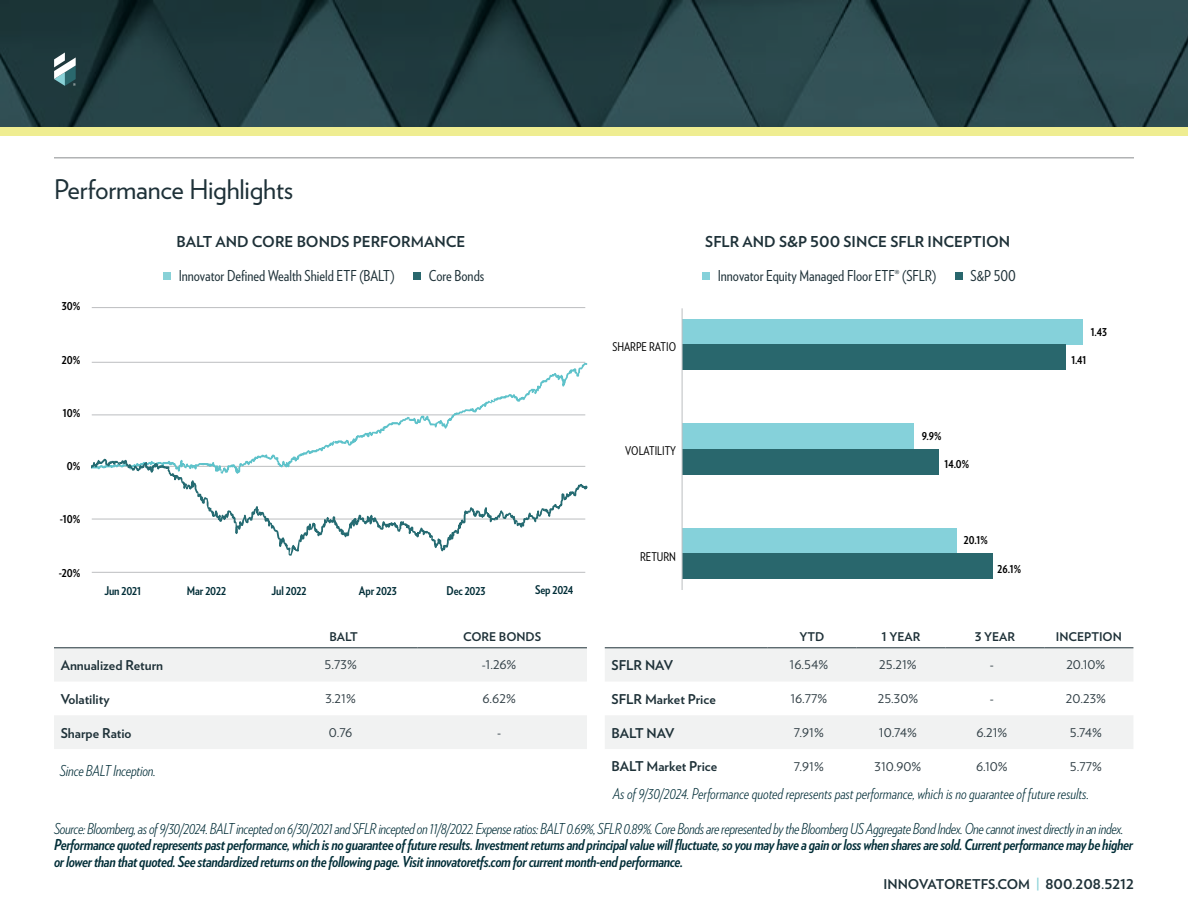
<style>
.page{position:relative;width:1188px;height:918px;background:#fff}
.page>*{position:absolute;margin:0;border:0;box-sizing:border-box;transform-origin:0 0}
.t1{font:27px "Verlag";letter-spacing:-.01em;color:#1e3138}
.t2{font:italic 700 15px/16.5px "Verlag Condensed";letter-spacing:-.02em;color:#002d37}
.t3{font:italic 300 15px "Verlag Condensed";letter-spacing:-.02em;color:#002d37}
.t4{font:italic 300 15px "Verlag Condensed";color:#002d37}
.t5{font:15px "Verlag Condensed";color:#1e3138}
.t6{font:700 15px "Verlag";color:#1e3138}
.t7{font:700 13.5px "Verlag";color:#1e3138}
.t8{font:12px "Verlag";color:#2f3d44}
.t9{font:700 12px "Verlag Condensed";color:#000}
.t10{font:700 12px "Verlag Condensed";letter-spacing:-.01em;color:#002d37}
.t11{font:700 12px "Verlag";color:#1e3138}
.t12{font:12px "Verlag Condensed";color:#000}
.s1{color:#88d1d7}
</style>
<div class="page">
<svg style="left:0;top:0;width:1188px;height:127px;background:#254145"></svg>
<div style="left:0;top:127px;width:1188px;height:9px;background:#efed91"></div>
<hr style="left:92px;top:307px;width:493px;height:1px;background:#bcbec0">
<hr style="left:92px;top:572px;width:493px;height:1px;background:#bcbec0">
<hr style="left:92px;top:362px;width:493px;height:1px;background:#bcbec0">
<svg style="left:92px;top:363px;width:495px;height:96px"></svg>
<svg style="left:92px;top:459px;width:495px;height:97px"></svg>
<div style="left:682px;top:319px;width:401px;height:25px;background:#85d1da"></div>
<div style="left:682px;top:344px;width:384px;height:26px;background:#29676d"></div>
<div style="left:682px;top:424px;width:232px;height:25px;background:#85d1da"></div>
<div style="left:682px;top:449px;width:257px;height:25px;background:#29676d"></div>
<div style="left:682px;top:528px;width:275px;height:26px;background:#85d1da"></div>
<div style="left:682px;top:554px;width:311px;height:25px;background:#29676d"></div>
<hr style="left:682px;top:308px;width:1px;height:282px;background:#bcbec0">
<hr style="left:54px;top:157px;width:1080px;height:1px;background:#8a8c8e">
<div style="left:163px;top:272px;width:8px;height:7px;background:#88d1d7"></div>
<div style="left:413px;top:272px;width:8px;height:7px;background:#29676d"></div>
<div style="left:702px;top:272px;width:8px;height:7px;background:#85d1da"></div>
<div style="left:955px;top:272px;width:8px;height:7px;background:#29676d"></div>
<svg style="left:54px;top:648px;width:533px;height:101px;fill:#f1f2f2"></svg>
<hr style="left:270px;top:647px;width:147px;height:1px;background:#1e3138">
<hr style="left:54px;top:647px;width:216px;height:1px;background:#1e3138">
<hr style="left:417px;top:647px;width:170px;height:1px;background:#1e3138">
<svg style="left:605px;top:648px;width:528px;height:101px;fill:#f1f2f2"></svg>
<hr style="left:767px;top:647px;width:89px;height:1px;background:#1e3138">
<hr style="left:946px;top:647px;width:98px;height:1px;background:#1e3138">
<hr style="left:1044px;top:647px;width:89px;height:1px;background:#1e3138">
<hr style="left:605px;top:647px;width:162px;height:1px;background:#1e3138">
<hr style="left:856px;top:647px;width:90px;height:1px;background:#1e3138">
<svg style="left:54px;top:53px;width:22px;height:33px"></svg>
<h1 class="t1" style="left:54px;top:169px;width:241px">Performance Highlights</h1>
<p class="t6" style="left:177px;top:230px;width:290px">BALT AND CORE BONDS PERFORMANCE</p>
<p class="t5" style="left:179px;top:265px;width:217px">Innovator Defined Wealth Shield ETF (BALT)</p>
<p class="t5" style="left:429px;top:265px;width:57px">Core Bonds</p>
<p class="t9" style="left:62px;top:297px;width:20px">30%</p>
<p class="t9" style="left:62px;top:350px;width:20px">20%</p>
<p class="t9" style="left:63px;top:404px;width:19px">10%</p>
<p class="t9" style="left:67px;top:457px;width:15px">0%</p>
<p class="t9" style="left:60px;top:510px;width:22px">-10%</p>
<p class="t9" style="left:59px;top:563px;width:23px">-20%</p>
<p class="t10" style="left:104px;top:582px;width:38px">Jun 2021</p>
<p class="t10" style="left:187px;top:582px;width:41px">Mar 2022</p>
<p class="t10" style="left:272px;top:582px;width:37px">Jul 2022</p>
<p class="t10" style="left:359px;top:582px;width:39px">Apr 2023</p>
<p class="t10" style="left:447px;top:582px;width:40px">Dec 2023</p>
<p class="t10" style="left:535px;top:581px;width:40px">Sep 2024</p>
<p class="t11" style="left:329px;top:627px;width:30px">BALT</p>
<p class="t11" style="left:463px;top:627px;width:80px">CORE BONDS</p>
<p class="t7" style="left:61px;top:655px;width:104px">Annualized Return</p>
<p class="t8" style="left:325px;top:656px;width:34px">5.73%</p>
<p class="t8" style="left:482px;top:656px;width:36px">-1.26%</p>
<p class="t7" style="left:61px;top:688px;width:51px">Volatility</p>
<p class="t8" style="left:326px;top:690px;width:32px">3.21%</p>
<p class="t8" style="left:483px;top:690px;width:35px">6.62%</p>
<p class="t7" style="left:61px;top:722px;width:72px">Sharpe Ratio</p>
<p class="t8" style="left:329px;top:724px;width:25px">0.76</p>
<p class="t8" style="left:497px;top:724px;width:6px">-</p>
<p class="t3" style="left:60px;top:760px;width:97px">Since BALT Inception.</p>
<p class="t12" style="left:612px;top:338px;width:65px">SHARPE RATIO</p>
<p class="t12" style="left:625px;top:442px;width:52px">VOLATILITY</p>
<p class="t12" style="left:640px;top:548px;width:37px">RETURN</p>
<p class="t6" style="left:705px;top:230px;width:306px">SFLR AND S&amp;P 500 SINCE SFLR INCEPTION</p>
<p class="t5" style="left:718px;top:265px;width:220px">Innovator Equity Managed Floor ETF® (SFLR)</p>
<p class="t5" style="left:971px;top:265px;width:47px">S&amp;P 500</p>
<p class="t9" style="left:922px;top:427px;width:21px">9.9%</p>
<p class="t9" style="left:944px;top:455px;width:26px">14.0%</p>
<p class="t9" style="left:964px;top:531px;width:25px">20.1%</p>
<p class="t9" style="left:998px;top:559px;width:25px">26.1%</p>
<p class="t9" style="left:1091px;top:322px;width:18px">1.43</p>
<p class="t9" style="left:1071px;top:351px;width:17px">1.41</p>
<p class="t11" style="left:799px;top:627px;width:26px">YTD</p>
<p class="t11" style="left:882px;top:627px;width:40px">1 YEAR</p>
<p class="t11" style="left:975px;top:627px;width:42px">3 YEAR</p>
<p class="t11" style="left:1056px;top:627px;width:68px">INCEPTION</p>
<p class="t7" style="left:612px;top:655px;width:63px">SFLR NAV</p>
<p class="t8" style="left:790px;top:656px;width:40px">16.54%</p>
<p class="t8" style="left:879px;top:656px;width:39px">25.21%</p>
<p class="t8" style="left:990px;top:656px;width:6px">-</p>
<p class="t8" style="left:1066px;top:656px;width:41px">20.10%</p>
<p class="t7" style="left:612px;top:688px;width:106px">SFLR Market Price</p>
<p class="t8" style="left:790px;top:690px;width:39px">16.77%</p>
<p class="t8" style="left:878px;top:690px;width:42px">25.30%</p>
<p class="t8" style="left:990px;top:690px;width:6px">-</p>
<p class="t8" style="left:1066px;top:690px;width:42px">20.23%</p>
<p class="t7" style="left:612px;top:722px;width:64px">BALT NAV</p>
<p class="t8" style="left:794px;top:724px;width:31px">7.91%</p>
<p class="t8" style="left:879px;top:724px;width:40px">10.74%</p>
<p class="t8" style="left:976px;top:724px;width:33px">6.21%</p>
<p class="t8" style="left:1070px;top:724px;width:34px">5.74%</p>
<p class="t7" style="left:612px;top:756px;width:107px">BALT Market Price</p>
<p class="t8" style="left:794px;top:757px;width:31px">7.91%</p>
<p class="t8" style="left:875px;top:757px;width:48px">310.90%</p>
<p class="t8" style="left:976px;top:757px;width:33px">6.10%</p>
<p class="t8" style="left:1070px;top:757px;width:34px">5.77%</p>
<p class="t4" style="left:613px;top:783px;width:478px">As of 9/30/2024. Performance quoted represents past performance, which is no guarantee of future results.</p>
<p class="t3" style="left:54px;top:818px;width:1071px">Source: Bloomberg, as of 9/30/2024. BALT incepted on 6/30/2021 and SFLR incepted on 11/8/2022. Expense ratios: BALT 0.69%, SFLR 0.89%. Core Bonds are represented by the Bloomberg US Aggregate Bond Index. One cannot invest directly in an index.</p>
<p class="t2" style="left:54px;top:836px;width:1081px">Performance quoted represents past performance, which is no guarantee of future results. Investment returns and principal value will fluctuate, so you may have a gain or loss when shares are sold. Current performance may be higher or lower than that quoted. See standardized returns on the following page. Visit innovatoretfs.com for current month-end performance.</p>
<p class="t7" style="left:883px;top:873px;width:252px">INNOVATORETFS.COM <span class="s1">|</span> 800.208.5212</p>
</div>
